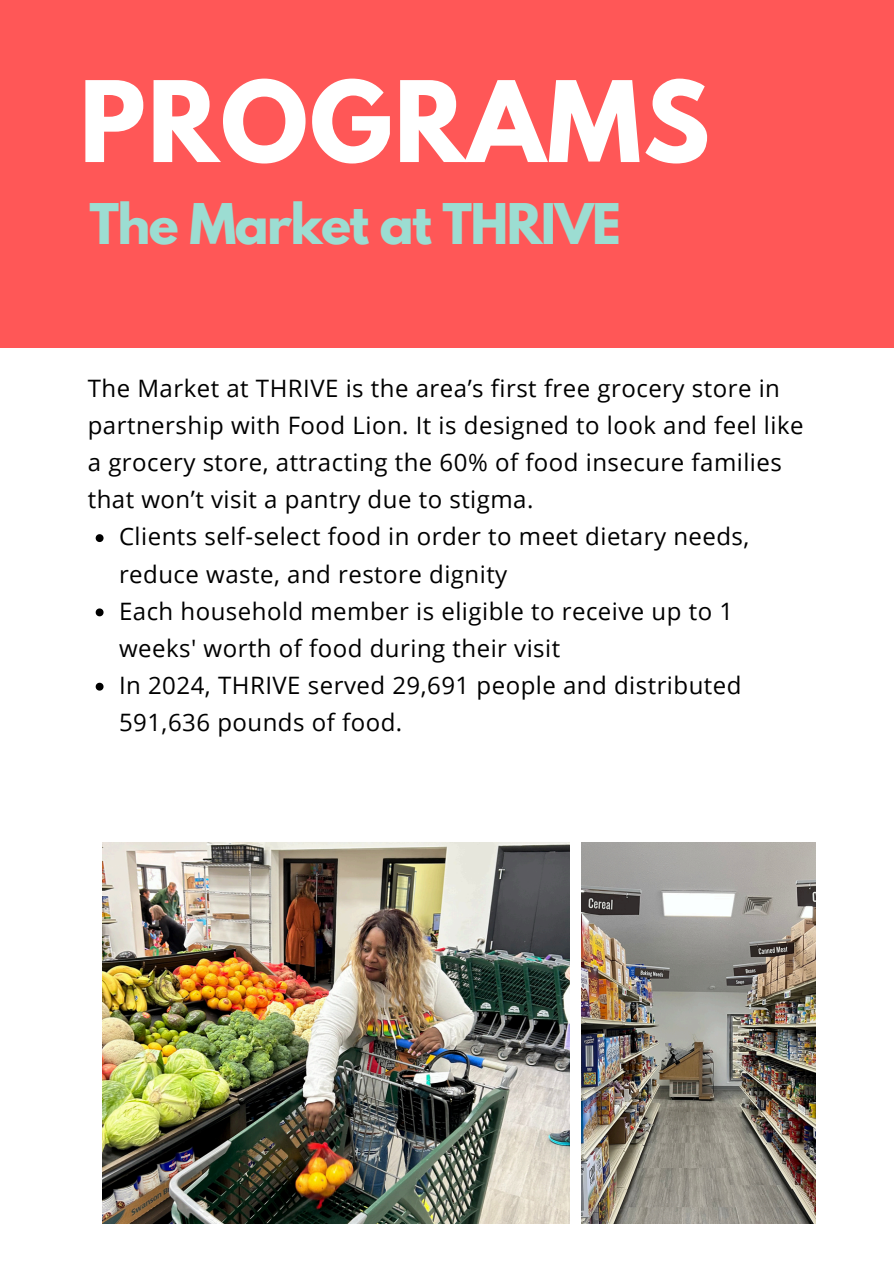
<style>
.page{position:relative;width:894px;height:1264px;background:#fff}
.page>*{position:absolute;margin:0;border:0;box-sizing:border-box;transform-origin:0 0}
.t1{font:700 99.3px "League Spartan";letter-spacing:.02em;color:#fff}
.t2{font:700 49.65px "League Spartan";letter-spacing:-.03em;color:#9cddd2}
.t3{font:24px/37.2px "Open Sans";letter-spacing:.02em;color:#000}
</style>
<div class="page">
<div style="left:0;top:0;width:893px;height:348px;background:#ff5757"></div>
<svg style="left:96px;top:534px;width:7px;height:8px"></svg>
<svg style="left:96px;top:608px;width:7px;height:8px"></svg>
<svg style="left:96px;top:682px;width:7px;height:8px"></svg>
<img style="left:103px;top:842px;width:466px;height:381px">
<img style="left:581px;top:842px;width:234px;height:381px">
<h1 class="t1" style="left:79px;top:73px;width:631px">PROGRAMS</h1>
<p class="t2" style="left:89px;top:199px;width:533px">The Market at THRIVE</p>
<h2 class="t3" style="left:88px;top:369px;width:717px">The Market at THRIVE is the area’s first free grocery store in partnership with Food Lion. It is designed to look and feel like a grocery store, attracting the 60% of food insecure families that won’t visit a pantry due to stigma.</h2>
<p class="t3" style="left:119px;top:517px;width:631px">Clients self-select food in order to meet dietary needs, reduce waste, and restore dignity</p>
<p class="t3" style="left:119px;top:592px;width:615px">Each household member is eligible to receive up to 1 weeks' worth of food during their visit</p>
<p class="t3" style="left:119px;top:666px;width:624px">In 2024, THRIVE served 29,691 people and distributed<br>591,636 pounds of food.</p>
</div>
